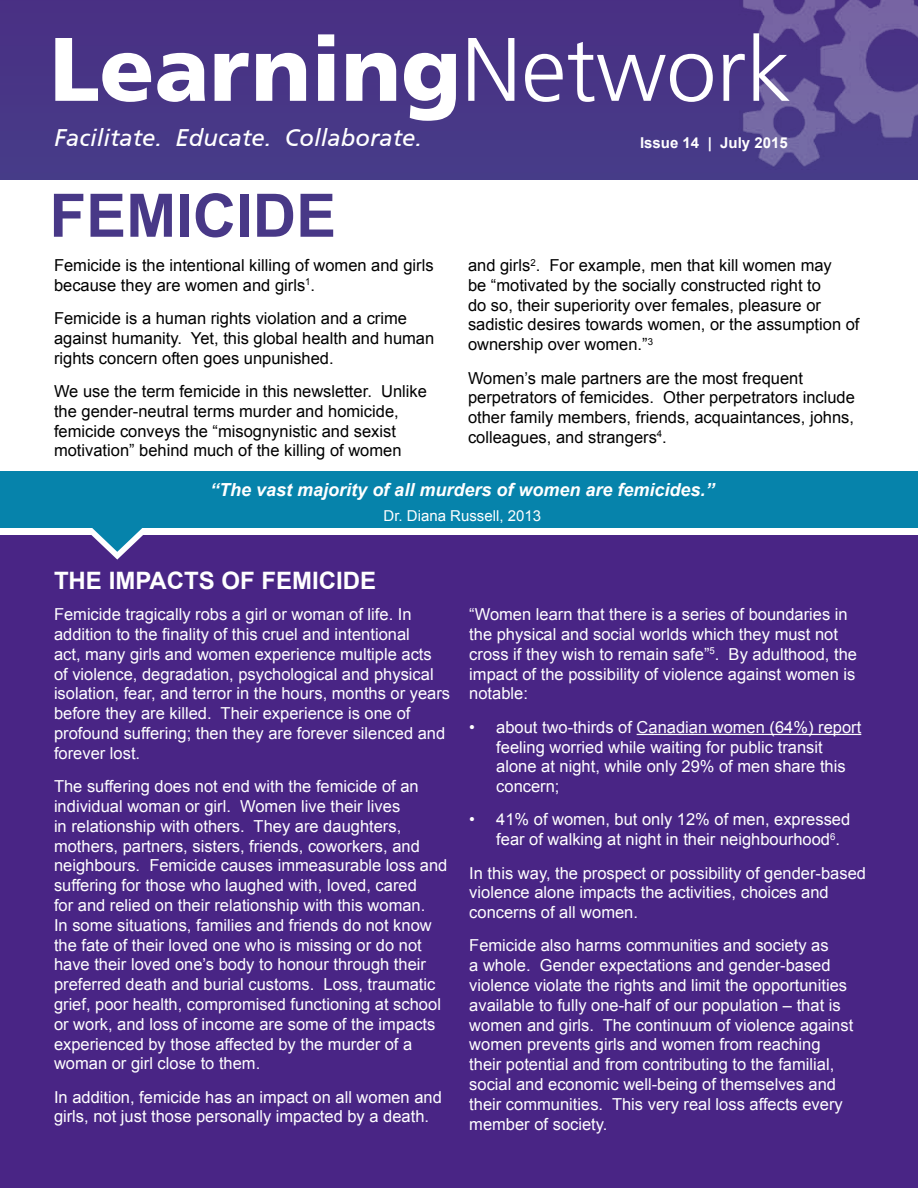
<style>
.page{position:relative;width:918px;height:1188px;background:#fff}
.page>*{position:absolute;margin:0;border:0;box-sizing:border-box;transform-origin:0 0}
.t1{font:800 90px "Articulate";color:#fff}
.t2{font:700 60px "Arial";color:#483887}
.t3{font:italic 24px "Articulate";color:#fff}
.t4{font:700 24px "Arial";color:#fff}
.t5{font:italic 700 18px "Arial";color:#fff}
.t6{font:16.5px/19.8px "Arial";color:#fff}
.t7{font:16.5px/19.8px "Arial";color:#000}
.t8{font:15px "Arial";color:#fff}
.t9{font:700 15px "Arial";color:#fff}
.s1{font-weight:300}
</style>
<div class="page">
<div style="left:0;top:471px;width:918px;height:57px;background:#0683ab"></div>
<div style="left:0;top:535px;width:918px;height:653px;background:#492585"></div>
<hr style="left:637px;top:734px;width:224px;height:1px;background:#fff">
<div style="left:0;top:0;width:918px;height:180px;background:#483586"></div>
<img style="left:737px;top:0;width:181px;height:170px">
<svg style="left:91px;top:528px;width:52px;height:32px"></svg>
<h1 class="t1" style="left:50px;top:15px;width:743px">Learning<span class="s1">Network</span></h1>
<h3 class="t3" style="left:54px;top:124px;width:370px">Facilitate. Educate. Collaborate.</h3>
<p class="t9" style="left:640px;top:132px;width:149px">Issue 14 | July 2015</p>
<h2 class="t2" style="left:50px;top:176px;width:288px">FEMICIDE</h2>
<p class="t7" style="left:468px;top:256px;width:393px">and girls<sup>2</sup>. For example, men that kill women may<br>be “motivated by the socially constructed right to<br>do so, their superiority over females, pleasure or sadistic desires towards women, or the assumption of ownership over women.”<sup>3</sup></p>
<p class="t7" style="left:468px;top:368px;width:388px">Women’s male partners are the most frequent perpetrators of femicides. Other perpetrators include other family members, friends, acquaintances, johns, colleagues, and strangers<sup>4</sup>.</p>
<p class="t5" style="left:210px;top:477px;width:506px">“The vast majority of all murders of women are femicides.”</p>
<p class="t8" style="left:384px;top:505px;width:159px">Dr. Diana Russell, 2013</p>
<p class="t7" style="left:54px;top:256px;width:381px">Femicide is the intentional killing of women and girls because they are women and girls<sup>1</sup>.</p>
<p class="t7" style="left:54px;top:309px;width:382px">Femicide is a human rights violation and a crime against humanity. Yet, this global health and human rights concern often goes unpunished.</p>
<p class="t7" style="left:54px;top:381px;width:374px">We use the term femicide in this newsletter. Unlike the gender-neutral terms murder and homicide, femicide conveys the “misognynistic and sexist motivation” behind much of the killing of women</p>
<h3 class="t4" style="left:54px;top:565px;width:324px">THE IMPACTS OF FEMICIDE</h3>
<p class="t6" style="left:54px;top:605px;width:398px">Femicide tragically robs a girl or woman of life. In addition to the finality of this cruel and intentional<br>act, many girls and women experience multiple acts<br>of violence, degradation, psychological and physical isolation, fear, and terror in the hours, months or years before they are killed. Their experience is one of profound suffering; then they are forever silenced and forever lost.</p>
<p class="t6" style="left:54px;top:777px;width:395px">The suffering does not end with the femicide of an individual woman or girl. Women live their lives<br>in relationship with others. They are daughters, mothers, partners, sisters, friends, coworkers, and neighbours. Femicide causes immeasurable loss and suffering for those who laughed with, loved, cared<br>for and relied on their relationship with this woman.<br>In some situations, families and friends do not know the fate of their loved one who is missing or do not have their loved one’s body to honour through their preferred death and burial customs. Loss, traumatic grief, poor health, compromised functioning at school or work, and loss of income are some of the impacts experienced by those affected by the murder of a woman or girl close to them.</p>
<p class="t6" style="left:54px;top:1087px;width:389px">In addition, femicide has an impact on all women and girls, not just those personally impacted by a death.</p>
<p class="t6" style="left:469px;top:605px;width:389px">“Women learn that there is a series of boundaries in the physical and social worlds which they must not cross if they wish to remain safe”<sup>5</sup>. By adulthood, the impact of the possibility of violence against women is notable:</p>
<p class="t6" style="left:496px;top:717px;width:366px;text-indent:-27px">• about two-thirds of Canadian women (64%) report feeling worried while waiting for public transit alone at night, while only 29% of men share this concern;</p>
<p class="t6" style="left:496px;top:810px;width:356px;text-indent:-27px">• 41% of women, but only 12% of men, expressed fear of walking at night in their neighbourhood<sup>6</sup>.</p>
<p class="t6" style="left:469px;top:863px;width:398px">In this way, the prospect or possibility of gender-based violence alone impacts the activities, choices and concerns of all women.</p>
<p class="t6" style="left:469px;top:936px;width:385px">Femicide also harms communities and society as<br>a whole. Gender expectations and gender-based violence violate the rights and limit the opportunities available to fully one-half of our population – that is women and girls. The continuum of violence against women prevents girls and women from reaching their potential and from contributing to the familial, social and economic well-being of themselves and their communities. This very real loss affects every member of society.</p>
</div>
